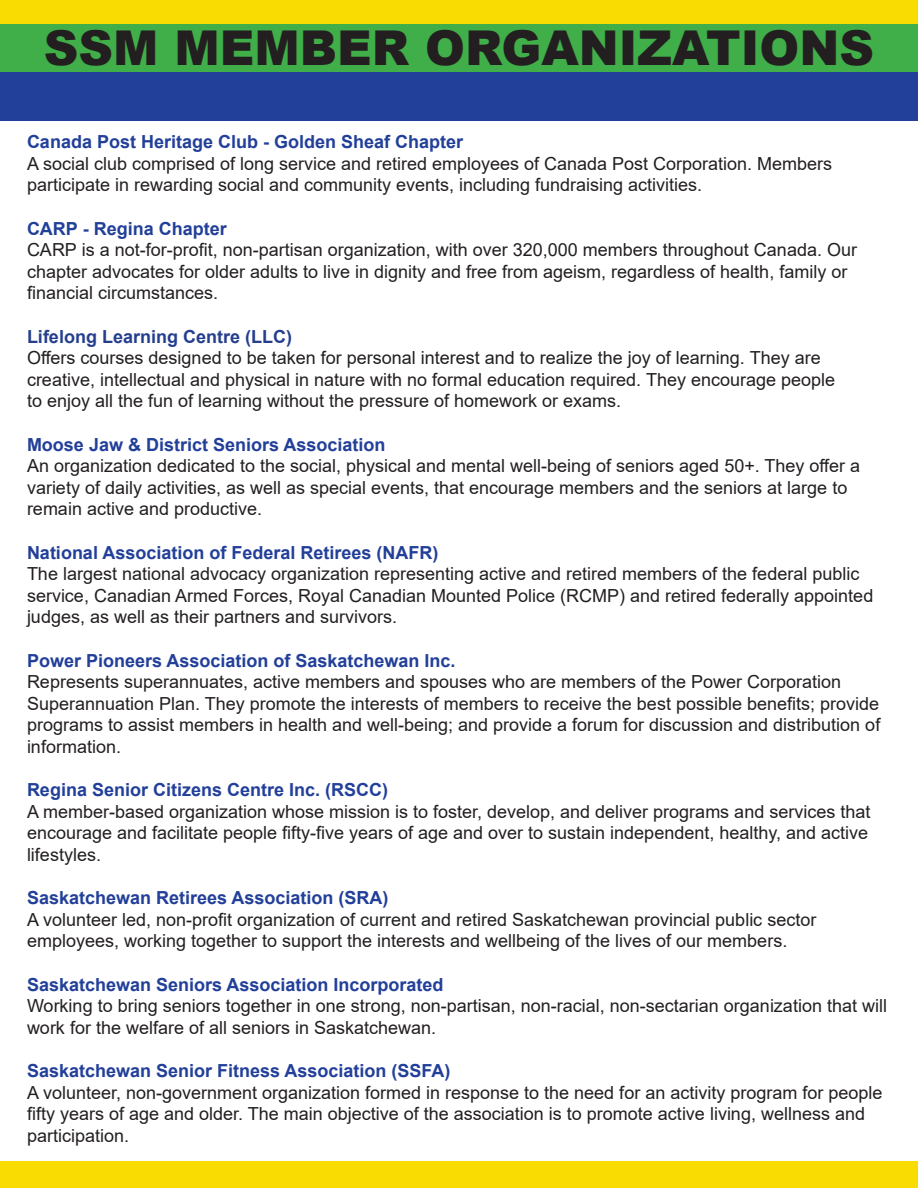
<style>
.page{position:relative;width:918px;height:1188px;background:#fff}
.page>*{position:absolute;margin:0;border:0;box-sizing:border-box;transform-origin:0 0}
.t1{font:900 48px "Arial";color:#231f20}
.t2{font:18px/21.6px "Arial";color:#231f20}
.t3{font:700 18px "Arial";color:#223f99}
.t4{font:700 18px "Arial";color:#253f8e}
</style>
<div class="page">
<div style="left:0;top:23px;width:918px;height:49px;background:#40ae49"></div>
<div style="left:0;top:72px;width:918px;height:48px;background:#223f99"></div>
<div style="left:0;top:0;width:918px;height:23px;background:#f8dc02"></div>
<div style="left:0;top:1161px;width:918px;height:27px;background:#f8dc02"></div>
<p class="t1" style="left:44px;top:13px;width:832px">SSM MEMBER ORGANIZATIONS</p>
<p class="t3" style="left:27px;top:129px;width:438px">Canada Post Heritage Club - Golden Sheaf Chapter</p>
<p class="t2" style="left:27px;top:152px;width:807px">A social club comprised of long service and retired employees of Canada Post Corporation. Members</p>
<p class="t2" style="left:27px;top:174px;width:677px">participate in rewarding social and community events, including fundraising activities.</p>
<p class="t3" style="left:27px;top:215px;width:201px">CARP - Regina Chapter</p>
<p class="t2" style="left:27px;top:239px;width:832px">CARP is a not-for-profit, non-partisan organization, with over 320,000 members throughout Canada. Our chapter advocates for older adults to live in dignity and free from ageism, regardless of health, family or financial circumstances.</p>
<p class="t4" style="left:27px;top:323px;width:267px">Lifelong Learning Centre (LLC)</p>
<p class="t2" style="left:27px;top:347px;width:795px">Offers courses designed to be taken for personal interest and to realize the joy of learning. They are</p>
<p class="t2" style="left:27px;top:368px;width:810px">creative, intellectual and physical in nature with no formal education required. They encourage people</p>
<p class="t2" style="left:27px;top:390px;width:596px">to enjoy all the fun of learning without the pressure of homework or exams.</p>
<p class="t3" style="left:27px;top:431px;width:360px">Moose Jaw &amp; District Seniors Association</p>
<p class="t2" style="left:27px;top:455px;width:835px">An organization dedicated to the social, physical and mental well-being of seniors aged 50+. They offer a</p>
<p class="t2" style="left:27px;top:476px;width:822px">variety of daily activities, as well as special events, that encourage members and the seniors at large to</p>
<p class="t2" style="left:27px;top:498px;width:237px">remain active and productive.</p>
<p class="t3" style="left:27px;top:539px;width:413px">National Association of Federal Retirees (NAFR)</p>
<p class="t2" style="left:27px;top:563px;width:848px">The largest national advocacy organization representing active and retired members of the federal public service, Canadian Armed Forces, Royal Canadian Mounted Police (RCMP) and retired federally appointed judges, as well as their partners and survivors.</p>
<p class="t3" style="left:27px;top:647px;width:430px">Power Pioneers Association of Saskatchewan Inc.</p>
<p class="t2" style="left:27px;top:671px;width:855px">Represents superannuates, active members and spouses who are members of the Power Corporation Superannuation Plan. They promote the interests of members to receive the best possible benefits; provide programs to assist members in health and well-being; and provide a forum for discussion and distribution of information.</p>
<p class="t3" style="left:27px;top:777px;width:363px">Regina Senior Citizens Centre Inc. (RSCC)</p>
<p class="t2" style="left:27px;top:800px;width:845px">A member-based organization whose mission is to foster, develop, and deliver programs and services that encourage and facilitate people fifty-five years of age and over to sustain independent, healthy, and active lifestyles.</p>
<p class="t3" style="left:27px;top:885px;width:363px">Saskatchewan Retirees Association (SRA)</p>
<p class="t2" style="left:27px;top:908px;width:791px">A volunteer led, non-profit organization of current and retired Saskatchewan provincial public sector</p>
<p class="t2" style="left:27px;top:930px;width:762px">employees, working together to support the interests and wellbeing of the lives of our members.</p>
<p class="t3" style="left:27px;top:971px;width:418px">Saskatchewan Seniors Association Incorporated</p>
<p class="t2" style="left:27px;top:995px;width:862px">Working to bring seniors together in one strong, non-partisan, non-racial, non-sectarian organization that will work for the welfare of all seniors in Saskatchewan.</p>
<p class="t3" style="left:27px;top:1058px;width:425px">Saskatchewan Senior Fitness Association (SSFA)</p>
<p class="t2" style="left:27px;top:1081px;width:857px">A volunteer, non-government organization formed in response to the need for an activity program for people fifty years of age and older. The main objective of the association is to promote active living, wellness and participation.</p>
</div>
